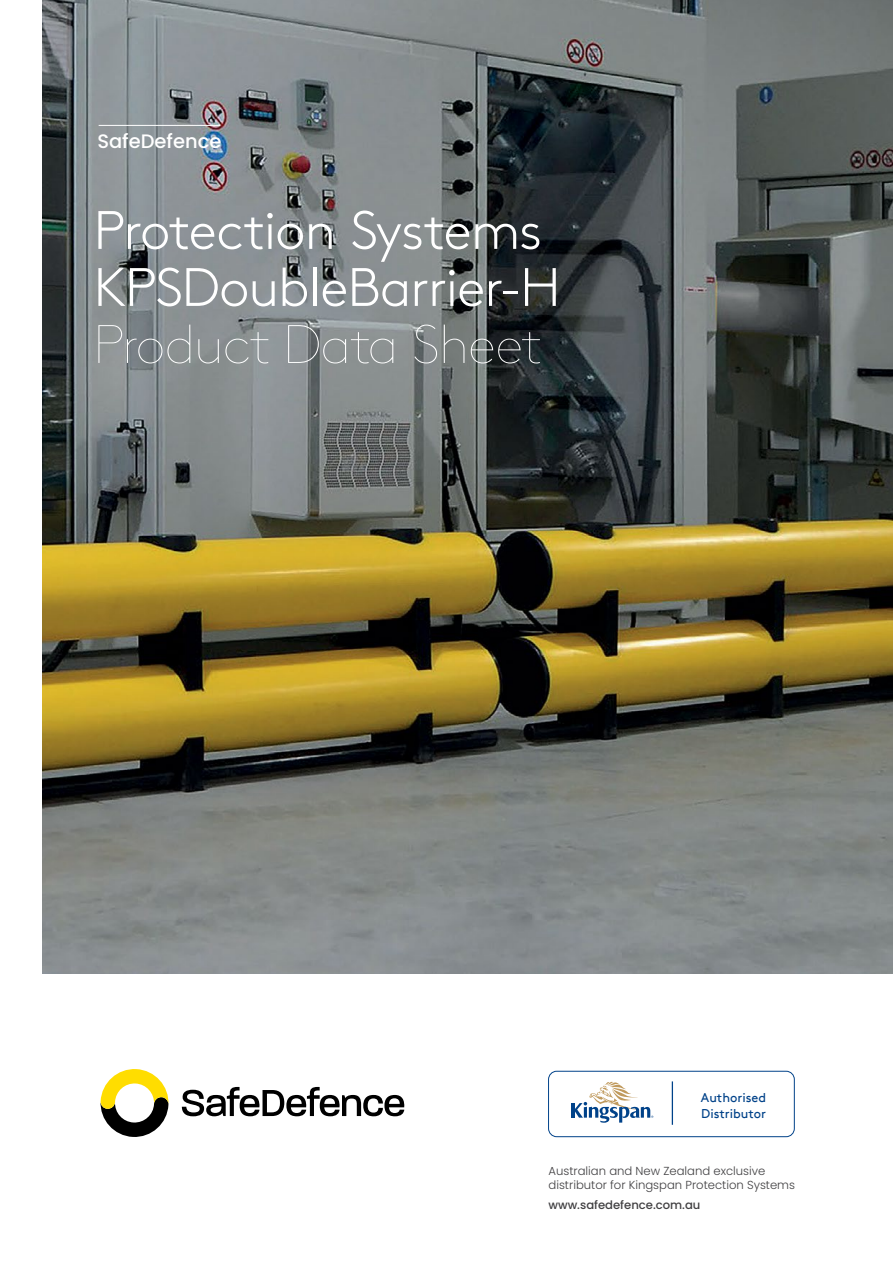
<style>
.page{position:relative;width:893px;height:1263px;background:#fff}
.page>*{position:absolute;margin:0;border:0;box-sizing:border-box;transform-origin:0 0}
.t1{font:300 54px/57px "Kingspan Brown TT";letter-spacing:-.02em;color:#fff}
.t2{font:100 54px "Kingspan Brown TT";letter-spacing:-.03em;color:#fff}
.t3{font:500 19.5px "Poppins";color:#fff}
.t4{font:12.75px/15.3px "Kingspan Brown TT";color:#004289}
.t5{font:300 11.7px/14px "Poppins";color:#414042}
.t6{font:500 11.7px "Poppins";color:#414042}
</style>
<div class="page">
<img style="left:43px;top:0;width:850px;height:974px">
<hr style="left:99px;top:125px;width:121px;height:1px;background:#fff">
<div style="left:548px;top:1071px;width:247px;height:66px;border:1px solid #004289;border-radius:8px"></div>
<hr style="left:571px;top:1103px;width:3px;height:15px;background:#004289">
<svg style="left:574px;top:1082px;width:79px;height:41px"></svg>
<hr style="left:672px;top:1081px;width:1px;height:44px;background:#004289">
<svg style="left:182px;top:1087px;width:223px;height:29px"></svg>
<svg style="left:100px;top:1069px;width:69px;height:68px"></svg>
<h2 class="t3" style="left:97px;top:130px;width:125px">SafeDefence</h2>
<h1 class="t1" style="left:94px;top:198px;width:469px">Protection Systems<br>KPSDoubleBarrier-H</h1>
<h1 class="t2" style="left:94px;top:305px;width:449px">Product Data Sheet</h1>
<p class="t4" style="left:701px;top:1089px;width:67px">Authorised<br>Distributor</p>
<p class="t5" style="left:549px;top:1164px;width:248px">Australian and New Zealand exclusive distributor for Kingspan Protection Systems</p>
<p class="t6" style="left:549px;top:1198px;width:153px">www.safedefence.com.au</p>
</div>
